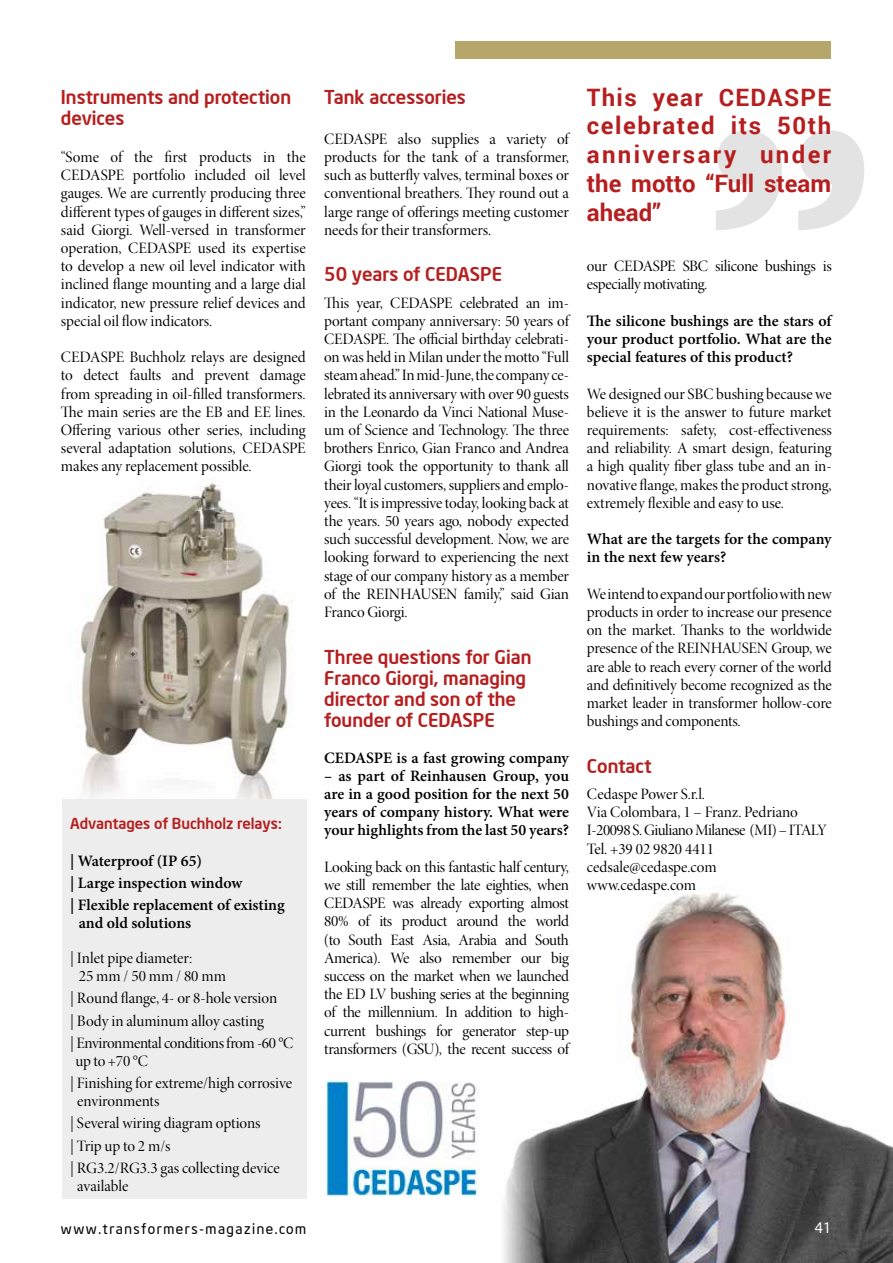
<style>
.page{position:relative;width:893px;height:1263px;background:#fff}
.page>*{position:absolute;margin:0;border:0;box-sizing:border-box;transform-origin:0 0}
.t1{font:700 24px/28.8px "Roboto";letter-spacing:.065em;color:#b51f1f;text-align:justify}
.t2{font:500 18.75px/21px "Neo Sans Intel";color:#b51f1f}
.t3{font:15.9px/18.1px "Minion Pro Disp";letter-spacing:-.01em;color:#000;text-align:justify}
.t4{font:600 15.9px/18.1px "Minion Pro";color:#000;text-align:justify}
.t5{font:500 15px "Neo Sans Intel";color:#b51f1f}
.t6{font:14.25px "Neo Sans Intel";letter-spacing:.11em;color:#000}
.t7{font:14.25px "Neo Sans Intel";color:#fff}
</style>
<div class="page">
<img style="left:503px;top:892px;width:390px;height:371px">
<img style="left:325px;top:1080px;width:154px;height:116px">
<img style="left:77px;top:482px;width:216px;height:317px">
<svg style="left:716px;top:130px;width:148px;height:100px"></svg>
<div style="left:62px;top:799px;width:244px;height:400px;background:#ededed"></div>
<div style="left:455px;top:41px;width:376px;height:17px;background:#b6a66a"></div>
<h1 class="t1" style="left:587px;top:82px;width:246px">This year CEDASPE celebrated its 50th anniversary under the motto “Full steam ahead”</h1>
<p class="t2" style="left:61px;top:86px;width:232px">Instruments and protection devices</p>
<p class="t3" style="left:61px;top:148px;width:246px">“Some of the first products in the CEDASPE portfolio included oil level gauges. We are currently producing three different types of gauges in different sizes,” said Giorgi. Well-versed in transformer operation, CEDASPE used its expertise to develop a new oil level indicator with inclined flange mounting and a large dial indicator, new pressure relief devices and special oil flow indicators.</p>
<p class="t3" style="left:61px;top:348px;width:246px">CEDASPE Buchholz relays are designed to detect faults and prevent damage from spreading in oil-filled transformers.<br>The main series are the EB and EE lines.<br>Offering various other series, including several adaptation solutions, CEDASPE makes any replacement possible.</p>
<p class="t2" style="left:324px;top:86px;width:143px">Tank accessories</p>
<p class="t3" style="left:324px;top:130px;width:246px">CEDASPE also supplies a variety of products for the tank of a transformer, such as butterfly valves, terminal boxes or conventional breathers. They round out a large range of offerings meeting customer needs for their transformers.</p>
<p class="t2" style="left:324px;top:264px;width:179px">50 years of CEDASPE</p>
<p class="t3" style="left:324px;top:294px;width:246px">This year, CEDASPE celebrated an im&shy;portant company anniversary: 50 years of CEDASPE. The official birthday celebrati&shy;on was held in Milan under the motto “Full steam ahead.” In mid-June, the company ce&shy;lebrated its anniversary with over 90 guests in the Leonardo da Vinci National Muse&shy;um of Science and Technology. The three brothers Enrico, Gian Franco and Andrea Giorgi took the opportunity to thank all their loyal customers, suppliers and emplo&shy;yees. “It is impressive today, looking back at the years. 50 years ago, nobody expected such successful development. Now, we are looking forward to experiencing the next stage of our company history as a member of the REINHAUSEN family,” said Gian Franco Giorgi.</p>
<p class="t2" style="left:324px;top:646px;width:209px">Three questions for Gian<br>Franco Giorgi, managing director and son of the founder of CEDASPE</p>
<p class="t4" style="left:324px;top:748px;width:246px">CEDASPE is a fast growing company</p>
<p class="t4" style="left:324px;top:766px;width:246px">– as part of Reinhausen Group, you are in a good position for the next 50 years of company history. What were your highlights from the last 50 years?</p>
<p class="t3" style="left:324px;top:858px;width:246px">Looking back on this fantastic half century, we still remember the late eighties, when CEDASPE was already exporting almost 80% of its product around the world (to South East Asia, Arabia and South America). We also remember our big success on the market when we launched the ED LV bushing series at the beginning of the millennium. In addition to high&shy;current bushings for generator step-up transformers (GSU), the recent success of</p>
<p class="t3" style="left:587px;top:257px;width:246px">our CEDASPE SBC silicone bushings is especially motivating.</p>
<p class="t4" style="left:587px;top:311px;width:246px">The silicone bushings are the stars of your product portfolio. What are the special features of this product?</p>
<p class="t3" style="left:587px;top:385px;width:246px">We designed our SBC bushing because we believe it is the answer to future market requirements: safety, cost-effectiveness and reliability. A smart design, featuring a high quality fiber glass tube and an in&shy;novative flange, makes the product strong, extremely flexible and easy to use.</p>
<p class="t4" style="left:587px;top:530px;width:246px">What are the targets for the company in the next few years?</p>
<p class="t3" style="left:587px;top:585px;width:246px">We intend to expand our portfolio with new products in order to increase our presence on the market. Thanks to the worldwide presence of the REINHAUSEN Group, we are able to reach every corner of the world and definitively become recognized as the market leader in transformer hollow-core bushings and components.</p>
<p class="t2" style="left:587px;top:755px;width:66px">Contact</p>
<p class="t3" style="left:587px;top:785px;width:241px;text-align:left">Cedaspe Power S.r.l.<br>Via Colombara, 1 – Franz. Pedriano<br>I-20098 S. Giuliano Milanese (MI) – ITALY<br>Tel. +39 02 9820 4411 cedsale@cedaspe.com www.cedaspe.com</p>
<p class="t5" style="left:70px;top:813px;width:213px">Advantages of Buchholz relays:</p>
<p class="t4" style="left:70px;top:849px;width:216px;line-height:22.2px;text-align:left">| Waterproof (IP 65)<br>| Large inspection window<br>| Flexible replacement of existing</p>
<p class="t4" style="left:79px;top:914px;width:114px">and old solutions</p>
<p class="t3" style="left:79px;top:949px;width:149px;text-indent:-9px">| Inlet pipe diameter:<br>25 mm / 50 mm / 80 mm</p>
<p class="t3" style="left:70px;top:987px;width:225px;line-height:22.2px;text-align:left">| Round flange, 4- or 8-hole version<br>| Body in aluminum alloy casting<br>| Environmental conditions from -60 °C</p>
<p class="t3" style="left:70px;top:1050px;width:223px;line-height:22.2px;text-indent:5px">up to +70 °C<br>| Finishing for extreme/high corrosive</p>
<p class="t3" style="left:70px;top:1090px;width:211px;line-height:22.2px;text-align:left;text-indent:7px">environments<br>| Several wiring diagram options<br>| Trip up to 2 m/s<br>| RG3.2/RG3.3 gas collecting device</p>
<p class="t3" style="left:77px;top:1177px;width:53px">available</p>
<p class="t6" style="left:61px;top:1220px;width:247px">www.transformers-magazine.com</p>
<p class="t7" style="left:815px;top:1219px;width:18px">41</p>
</div>
